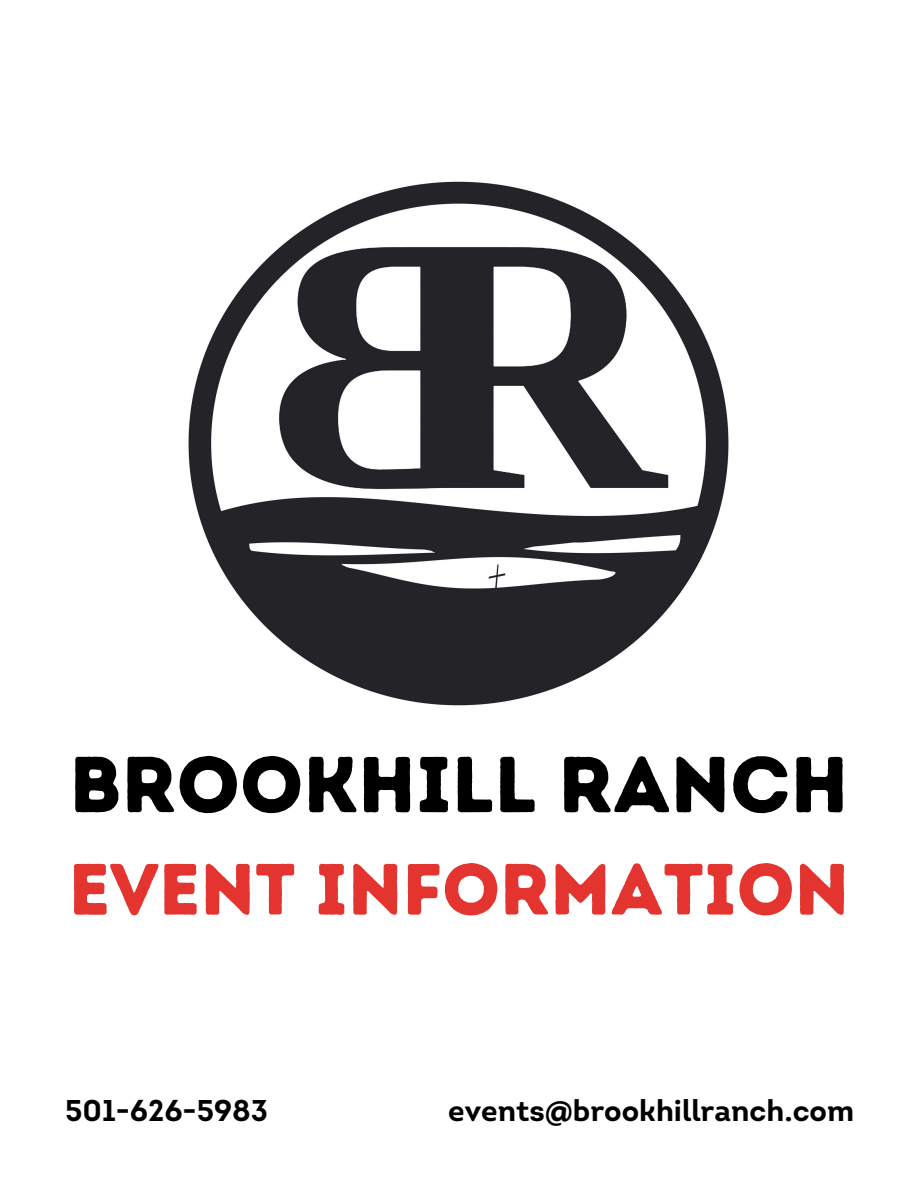
<style>
.page{position:relative;width:918px;height:1188px;background:#fff}
.page>*{position:absolute;margin:0;border:0;box-sizing:border-box;transform-origin:0 0}
.t1{font:79.05px "Intro Rust Base";color:#000}
.t2{font:72.45px "Intro Rust Base";color:#e3342f}
.t3{font:700 30px "Intro";color:#000}
</style>
<div class="page">
<img style="left:188px;top:181px;width:541px;height:525px">
<h1 class="t1" style="left:69px;top:737px;width:780px">BROOKHILL RANCH</h1>
<h1 class="t2" style="left:69px;top:846px;width:782px">EVENT INFORMATION</h1>
<p class="t3" style="left:65px;top:1099px;width:205px">501-626-5983</p>
<p class="t3" style="left:448px;top:1099px;width:407px">events@brookhillranch.com</p>
</div>
